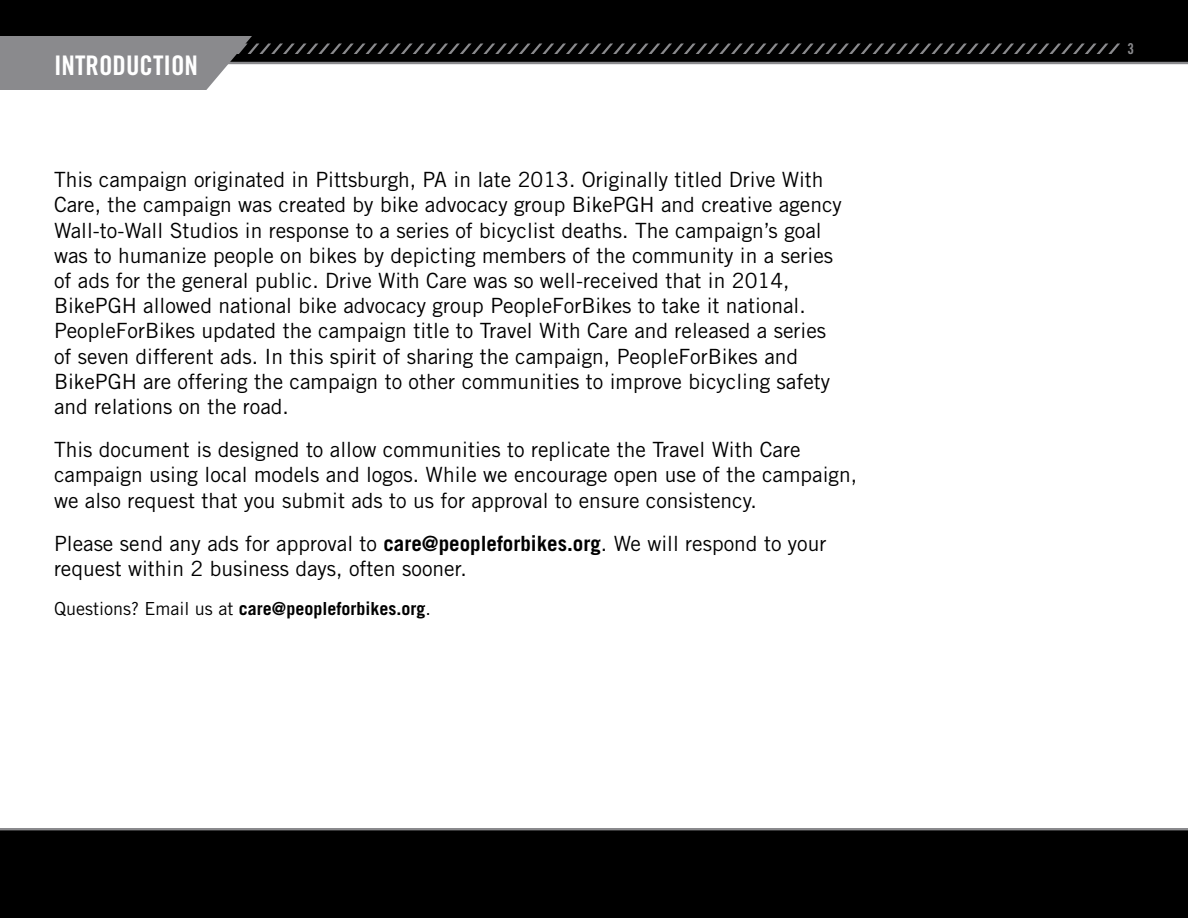
<style>
.page{position:relative;width:1188px;height:918px;background:#fff}
.page>*{position:absolute;margin:0;border:0;box-sizing:border-box;transform-origin:0 0}
.t1{font:27px "Trade Gothic Bold Cond Twenty";color:#fff}
.t2{font:21px/25.2px "Trade Gothic";color:#000}
.t3{font:700 18px "Trade Gothic";color:#000}
.t4{font:15px "Trade Gothic Bold Cond Twenty";color:#8a8a8d}
.s1{font-weight:700}
.s2{font-weight:400}
</style>
<div class="page">
<div style="left:0;top:828px;width:1188px;height:90px;background:#000"></div>
<hr style="left:0;top:828px;width:1188px;height:2px;background:#8a8a8d">
<div style="left:0;top:0;width:1188px;height:63px;background:#000"></div>
<hr style="left:0;top:62px;width:1188px;height:2px;background:#8a8a8d">
<svg style="left:0;top:36px;width:1120px;height:54px"></svg>
<p class="t1" style="left:54px;top:49px;width:146px">INTRODUCTION</p>
<p class="t2" style="left:54px;top:167px;width:789px">This campaign originated in Pittsburgh, PA in late 2013. Originally titled Drive With Care, the campaign was created by bike advocacy group BikePGH and creative agency Wall-to-Wall Studios in response to a series of bicyclist deaths. The campaign’s goal was to humanize people on bikes by depicting members of the community in a series of ads for the general public. Drive With Care was so well-received that in 2014, BikePGH allowed national bike advocacy group PeopleForBikes to take it national.<br>PeopleForBikes updated the campaign title to Travel With Care and released a series of seven different ads. In this spirit of sharing the campaign, PeopleForBikes and BikePGH are offering the campaign to other communities to improve bicycling safety and relations on the road.</p>
<p class="t2" style="left:54px;top:437px;width:805px">This document is designed to allow communities to replicate the Travel With Care campaign using local models and logos. While we encourage open use of the campaign, we also request that you submit ads to us for approval to ensure consistency.</p>
<p class="t2" style="left:54px;top:531px;width:774px">Please send any ads for approval to <span class="s1">care@peopleforbikes.org</span>. We will respond to your request within 2 business days, often sooner.</p>
<p class="t3" style="left:54px;top:598px;width:378px"><span class="s2">Questions? Email us at</span> care@peopleforbikes.org<span class="s2">.</span></p>
<p class="t4" style="left:1127px;top:40px;width:8px">3</p>
</div>
